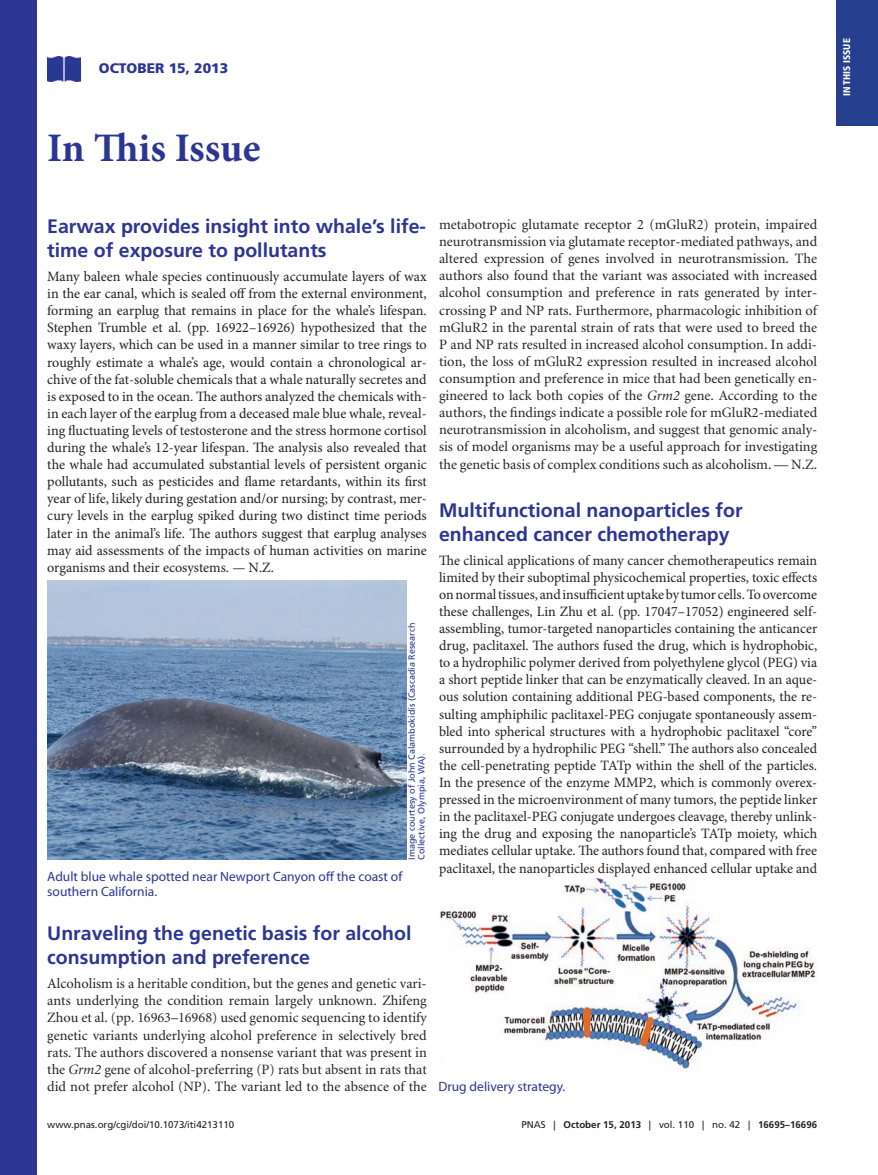
<style>
.page{position:relative;width:878px;height:1175px;background:#fff}
.page>*{position:absolute;margin:0;border:0;box-sizing:border-box;transform-origin:0 0}
.t1{font:700 40.5px "Minion Pro";color:#2a3594}
.t2{font:700 19.5px/24px "Frutiger LT Std";color:#2a3594}
.t3{font:14.25px/17.1px "Minion Pro";color:#231f20;text-align:justify}
.t4{font:14.25px/17.1px "Minion";color:#231f20;text-align:justify}
.t5{font:900 13.8px "Frutiger LT Std";color:#2a3594}
.t6{font:13.5px/14.2px "Myriad Pro";color:#2a3594}
.t7{font:700 9.75px "Frutiger LT Std";color:#231f20}
.t8{font:9.75px "Frutiger LT Std";color:#231f20}
.t9{font:900 9.75px "Frutiger LT Std";color:#fff}
.t10{font:900 condensed 9.75px "Frutiger LT Std";color:#fff}
.t11{font:9px/9.8px "Frutiger LT Std";color:#2a3594}
.s1{font-family:"Minion Pro"}
.s2{font-style:italic}
.s3{font-weight:400}
</style>
<div class="page">
<div style="left:0;top:0;width:36px;height:1174px;background:#2a3594"></div>
<div style="left:836px;top:0;width:42px;height:125px;background:#253f8e"></div>
<img style="left:47px;top:56px;width:34px;height:25px">
<img style="left:439px;top:878px;width:378px;height:192px">
<img style="left:47px;top:580px;width:359px;height:279px">
<p class="t5" style="left:99px;top:59px;width:131px">OCTOBER 15, 2013</p>
<h1 class="t1" style="left:47px;top:120px;width:215px">In This Issue</h1>
<h2 class="t2" style="left:47px;top:214px;width:380px">Earwax provides insight into whale’s life&shy;time of exposure to pollutants</h2>
<p class="t3" style="left:47px;top:268px;width:381px">Many baleen whale species continuously accumulate layers of wax in the ear canal, which is sealed off from the external environment, forming an earplug that remains in place for the whale’s lifespan.<br>Stephen Trumble et al. (pp. 16922–16926) hypothesized that the waxy layers, which can be used in a manner similar to tree rings to roughly estimate a whale’s age, would contain a chronological ar&shy;chive of the fat-soluble chemicals that a whale naturally secretes and is exposed to in the ocean. The authors analyzed the chemicals with&shy;in each layer of the earplug from a deceased male blue whale, reveal&shy;ing fluctuating levels of testosterone and the stress hormone cortisol during the whale’s 12-year lifespan. The analysis also revealed that the whale had accumulated substantial levels of persistent organic pollutants, such as pesticides and flame retardants, within its first year of life, likely during gestation and/or nursing; by contrast, mer&shy;cury levels in the earplug spiked during two distinct time periods later in the animal’s life. The authors suggest that earplug analyses may aid assessments of the impacts of human activities on marine organisms and their ecosystems. — N.Z.</p>
<p class="t11" style="left:407px;top:860px;width:239px;rotate:-90deg">Image courtesy of John Calambokidis (Cascadia Research<br>Collective, Olympia, WA).</p>
<p class="t6" style="left:47px;top:869px;width:356px">Adult blue whale spotted near Newport Canyon off the coast of southern California.</p>
<h2 class="t2" style="left:47px;top:921px;width:366px">Unraveling the genetic basis for alcohol consumption and preference</h2>
<p class="t4" style="left:47px;top:975px;width:381px"><span class="s1">Alc</span>oholism is a heritable condition, but the genes and genetic vari&shy;ants underlying the condition remain largely unknown. Zhifeng Zhou et al. (pp. 16963–16968) used genomic sequencing to identify genetic variants underlying alcohol preference in selectively bred rats. The authors discovered a nonsense variant that was present in the <span class="s2">Grm2</span> gene of alcohol-preferring (P) rats but absent in rats that did not prefer alcohol (NP). The variant led to the absence of the</p>
<p class="t4" style="left:439px;top:216px;width:379px">metabotropic glutamate receptor 2 (mGluR2) protein, impaired neurotransmission via glutamate receptor-mediated pathways, and altered expression of genes involved in neurotransmission. The authors also found that the variant was associated with increased alcohol consumption and preference in rats generated by inter&shy;crossing P and NP rats. Furthermore, pharmacologic inhibition of mGluR2 in the parental strain of rats that were used to breed the P and NP rats resulted in increased alcohol consumption. In addi&shy;tion, the loss of mGluR2 expression resulted in increased alcohol consumption and preference in mice that had been genetically en&shy;gineered to lack both copies of the <span class="s2">Grm2</span> gene. According to the authors, the findings indicate a possible role for mGluR2-mediated neurotransmission in alcoholism, and suggest that genomic analy&shy;sis of model organisms may be a useful approach for investigating the genetic basis of complex conditions such as alcoholism. — N.Z.</p>
<h2 class="t2" style="left:439px;top:498px;width:305px">Multifunctional nanoparticles for enhanced cancer chemotherapy</h2>
<p class="t3" style="left:439px;top:551px;width:379px">The clinical applications of many cancer chemotherapeutics remain limited by their suboptimal physicochemical properties, toxic effects on normal tissues, and insufficient uptake by tumor cells. To overcome these challenges, Lin Zhu et al. (pp. 17047–17052) engineered self&shy;assembling, tumor-targeted nanoparticles containing the anticancer drug, paclitaxel. The authors fused the drug, which is hydrophobic, to a hydrophilic polymer derived from polyethylene glycol (PEG) via a short peptide linker that can be enzymatically cleaved. In an aque&shy;ous solution containing additional PEG-based components, the re&shy;sulting amphiphilic paclitaxel-PEG conjugate spontaneously assem&shy;bled into spherical structures with a hydrophobic paclitaxel “core” surrounded by a hydrophilic PEG “shell.” The authors also concealed the cell-penetrating peptide TATp within the shell of the particles.<br>In the presence of the enzyme MMP2, which is commonly overex&shy;pressed in the microenvironment of many tumors, the peptide linker in the paclitaxel-PEG conjugate undergoes cleavage, thereby unlink&shy;ing the drug and exposing the nanoparticle’s TATp moiety, which mediates cellular uptake. The authors found that, compared with free paclitaxel, the nanoparticles displayed enhanced cellular uptake and</p>
<p class="t6" style="left:438px;top:1079px;width:129px">Drug delivery strategy.</p>
<p class="t8" style="left:47px;top:1119px;width:188px">www.pnas.org/cgi/doi/10.1073/iti4213110</p>
<p class="t7" style="left:521px;top:1119px;width:297px"><span class="s3">PNAS |</span> October 15, 2013 <span class="s3">| vol. 110 | no. 42 |</span> 16695–16696</p>
<p class="t9" style="left:840px;top:94px;width:67px;rotate:-90deg">IN THIS ISSUE</p>
<p class="t10" style="left:840px;top:96px;width:59px;rotate:-90deg">IN THIS ISSUE</p>
<p class="t9" style="left:840px;top:103px;width:49px;rotate:-90deg">IN THIS IS</p>
</div>
